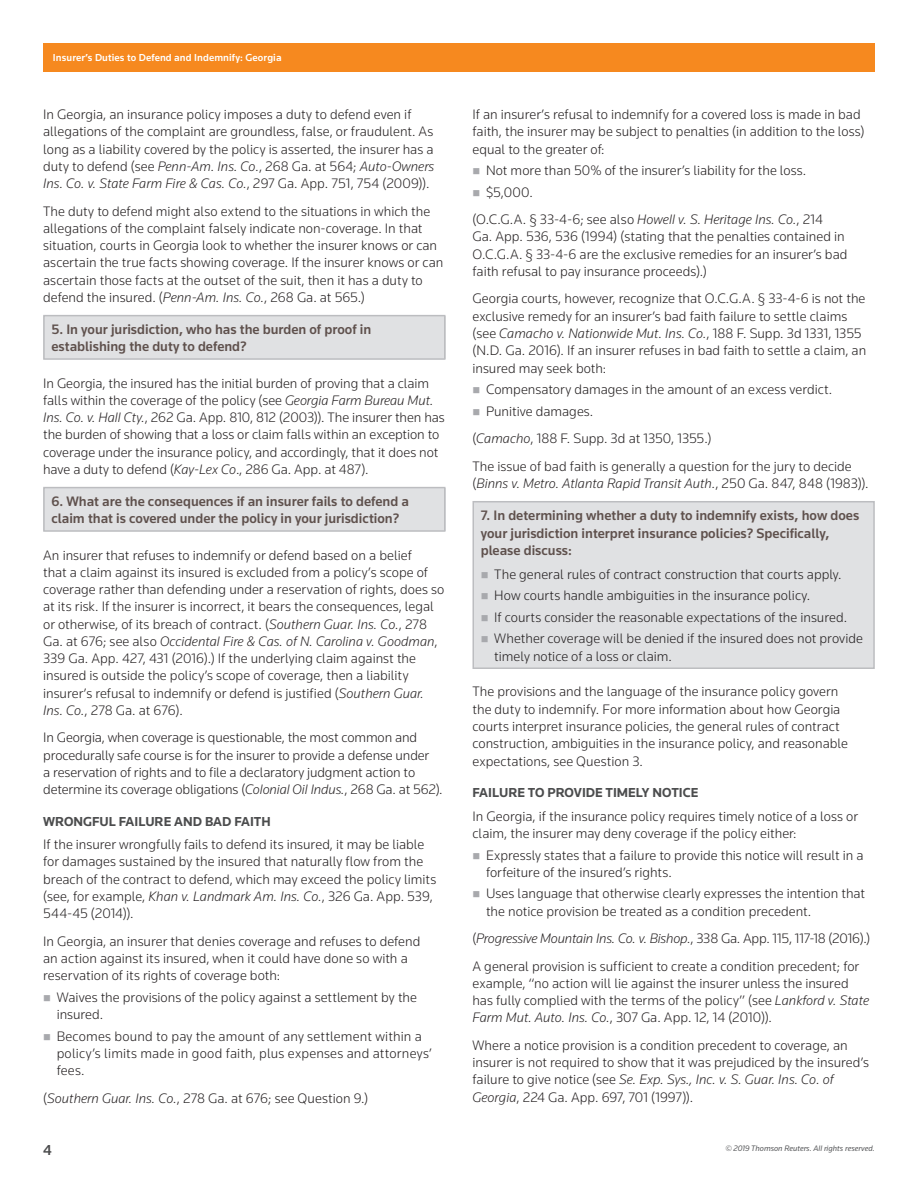
<style>
.page{position:relative;width:918px;height:1188px;background:#fff}
.page>*{position:absolute;margin:0;border:0;box-sizing:border-box;transform-origin:0 0}
.t1{font:500 15px "Knowledge";color:#4b4c4d}
.t2{font:300 14.25px/17.2px "Knowledge";color:#231f20}
.t3{font:500 14.25px/17.2px "Knowledge";color:#5f514d}
.t4{font:italic 300 14.25px "Knowledge";color:#231f20}
.t5{font:700 13.5px "Knowledge";color:#4b4c4d}
.t6{font:500 10.5px "Knowledge";letter-spacing:.01em;color:#fff}
.t7{font:italic 8.25px "Knowledge";color:#57585a}
.s1{font-style:italic}
.s2{font-style:normal}
</style>
<div class="page">
<div style="left:43px;top:43px;width:832px;height:29px;background:#f6891f"></div>
<div style="left:43px;top:316px;width:403px;height:43px;background:#e0e1e3"></div>
<div style="left:43px;top:315px;width:403px;height:45px;border:2px solid #bcbdc0"></div>
<div style="left:43px;top:488px;width:403px;height:43px;background:#e0e1e3"></div>
<div style="left:43px;top:487px;width:403px;height:45px;border:2px solid #bcbdc0"></div>
<div style="left:473px;top:502px;width:401px;height:166px;background:#e0e1e3"></div>
<div style="left:472px;top:501px;width:403px;height:168px;border:2px solid #bcbdc0"></div>
<p class="t6" style="left:53px;top:51px;width:230px">Insurer’s Duties to Defend and Indemnify: Georgia</p>
<p class="t2" style="left:43px;top:105px;width:393px">In Georgia, an insurance policy imposes a duty to defend even if allegations of the complaint are groundless, false, or fraudulent. As long as a liability covered by the policy is asserted, the insurer has a duty to defend (see <span class="s1">Penn-Am. Ins. Co.</span>, 268 Ga. at 564; <span class="s1">Auto-Owners Ins. Co. v. State Farm Fire &amp; Cas. Co.</span>, 297 Ga. App. 751, 754 (2009)).</p>
<p class="t2" style="left:43px;top:202px;width:402px">The duty to defend might also extend to the situations in which the allegations of the complaint falsely indicate non-coverage. In that situation, courts in Georgia look to whether the insurer knows or can ascertain the true facts showing coverage. If the insurer knows or can ascertain those facts at the outset of the suit, then it has a duty to defend the insured. (<span class="s1">Penn-Am. Ins. Co.</span>, 268 Ga. at 565.)</p>
<p class="t3" style="left:51px;top:321px;width:321px">5. In your jurisdiction, who has the burden of proof in establishing the duty to defend?</p>
<p class="t2" style="left:43px;top:374px;width:403px">In Georgia, the insured has the initial burden of proving that a claim falls within the coverage of the policy (see <span class="s1">Georgia Farm Bureau Mut.<br>Ins. Co. v. Hall Cty.</span>, 262 Ga. App. 810, 812 (2003)). The insurer then has the burden of showing that a loss or claim falls within an exception to coverage under the insurance policy, and accordingly, that it does not have a duty to defend (<span class="s1">Kay-Lex Co</span>., 286 Ga. App. at 487).</p>
<p class="t3" style="left:51px;top:493px;width:359px">6. What are the consequences if an insurer fails to defend a claim that is covered under the policy in your jurisdiction?</p>
<p class="t2" style="left:43px;top:546px;width:403px">An insurer that refuses to indemnify or defend based on a belief<br>that a claim against its insured is excluded from a policy’s scope of coverage rather than defending under a reservation of rights, does so at its risk. If the insurer is incorrect, it bears the consequences, legal or otherwise, of its breach of contract. (<span class="s1">Southern Guar. Ins. Co.</span>, 278<br>Ga. at 676; see also <span class="s1">Occidental Fire &amp; Cas. of N. Carolina v. Goodman</span>, 339 Ga. App. 427, 431 (2016).) If the underlying claim against the insured is outside the policy’s scope of coverage, then a liability insurer’s refusal to indemnify or defend is justified (<span class="s1">Southern Guar.<br>Ins. Co.</span>, 278 Ga. at 676).</p>
<p class="t2" style="left:43px;top:729px;width:401px">In Georgia, when coverage is questionable, the most common and procedurally safe course is for the insurer to provide a defense under<br>a reservation of rights and to file a declaratory judgment action to determine its coverage obligations (<span class="s1">Colonial Oil Indus.</span>, 268 Ga. at 562).</p>
<p class="t5" style="left:43px;top:813px;width:229px">WRONGFUL FAILURE AND BAD FAITH</p>
<p class="t2" style="left:43px;top:836px;width:395px">If the insurer wrongfully fails to defend its insured, it may be liable for damages sustained by the insured that naturally flow from the breach of the contract to defend, which may exceed the policy limits (see, for example, <span class="s1">Khan v. Landmark Am. Ins. Co.</span>, 326 Ga. App. 539, 544-45 (2014)).</p>
<p class="t2" style="left:43px;top:932px;width:379px">In Georgia, an insurer that denies coverage and refuses to defend an action against its insured, when it could have done so with a reservation of its rights of coverage both:</p>
<p class="t2" style="left:57px;top:988px;width:362px">Waives the provisions of the policy against a settlement by the insured.</p>
<p class="t2" style="left:57px;top:1027px;width:377px">Becomes bound to pay the amount of any settlement within a policy’s limits made in good faith, plus expenses and attorneys’ fees.</p>
<p class="t2" style="left:43px;top:1089px;width:327px">(<span class="s1">Southern Guar. Ins. Co.</span>, 278 Ga. at 676; see Question 9.)</p>
<p class="t2" style="left:473px;top:105px;width:393px">If an insurer’s refusal to indemnify for a covered loss is made in bad faith, the insurer may be subject to penalties (in addition to the loss) equal to the greater of:</p>
<p class="t2" style="left:486px;top:159px;width:322px;line-height:21.6px">Not more than 50% of the insurer’s liability for the loss. $5,000.</p>
<p class="t2" style="left:473px;top:211px;width:377px">(O.C.G.A. § 33-4-6; see also <span class="s1">Howell v. S. Heritage Ins. Co.</span>, 214<br>Ga. App. 536, 536 (1994) (stating that the penalties contained in O.C.G.A. § 33-4-6 are the exclusive remedies for an insurer’s bad faith refusal to pay insurance proceeds).)</p>
<p class="t2" style="left:473px;top:290px;width:395px">Georgia courts, however, recognize that O.C.G.A. § 33-4-6 is not the exclusive remedy for an insurer’s bad faith failure to settle claims (see <span class="s1">Camacho v. Nationwide Mut. Ins. Co.</span>, 188 F. Supp. 3d 1331, 1355 (N.D. Ga. 2016). If an insurer refuses in bad faith to settle a claim, an insured may seek both:</p>
<p class="t2" style="left:486px;top:378px;width:348px;line-height:21.6px">Compensatory damages in the amount of an excess verdict.<br>Punitive damages.</p>
<p class="t2" style="left:473px;top:424px;width:381px;line-height:27.5px">(<span class="s1">Camacho</span>, 188 F. Supp. 3d at 1350, 1355.)<br>The issue of bad faith is generally a question for the jury to decide</p>
<p class="t4" style="left:473px;top:474px;width:398px"><span class="s2">(</span>Binns v. Metro. Atlanta Rapid Transit Auth.<span class="s2">, 250 Ga. 847, 848 (1983)).</span></p>
<p class="t3" style="left:481px;top:507px;width:380px">7. In determining whether a duty to indemnify exists, how does your jurisdiction interpret insurance policies? Specifically, please discuss:</p>
<p class="t2" style="left:494px;top:563px;width:370px;line-height:21.6px">The general rules of contract construction that courts apply.<br>How courts handle ambiguities in the insurance policy.<br>If courts consider the reasonable expectations of the insured.<br>Whether coverage will be denied if the insured does not provide</p>
<p class="t2" style="left:494px;top:647px;width:179px">timely notice of a loss or claim.</p>
<p class="t2" style="left:472px;top:683px;width:377px">The provisions and the language of the insurance policy govern the duty to indemnify. For more information about how Georgia courts interpret insurance policies, the general rules of contract construction, ambiguities in the insurance policy, and reasonable expectations, see Question 3.</p>
<p class="t5" style="left:472px;top:785px;width:227px">FAILURE TO PROVIDE TIMELY NOTICE</p>
<p class="t2" style="left:472px;top:807px;width:387px">In Georgia, if the insurance policy requires timely notice of a loss or claim, the insurer may deny coverage if the policy either:</p>
<p class="t2" style="left:486px;top:846px;width:379px">Expressly states that a failure to provide this notice will result in a forfeiture of the insured’s rights.</p>
<p class="t2" style="left:486px;top:885px;width:381px">Uses language that otherwise clearly expresses the intention that the notice provision be treated as a condition precedent.</p>
<p class="t2" style="left:473px;top:924px;width:399px;line-height:27.5px">(<span class="s1">Progressive Mountain Ins. Co. v. Bishop.</span>, 338 Ga. App. 115, 117-18 (2016).)<br>A general provision is sufficient to create a condition precedent; for</p>
<p class="t2" style="left:473px;top:974px;width:398px">example, “no action will lie against the insurer unless the insured has fully complied with the terms of the policy” (see <span class="s1">Lankford v. State<br>Farm Mut. Auto. Ins. Co.</span>, 307 Ga. App. 12, 14 (2010)).</p>
<p class="t2" style="left:473px;top:1036px;width:398px">Where a notice provision is a condition precedent to coverage, an insurer is not required to show that it was prejudiced by the insured’s failure to give notice (see <span class="s1">Se. Exp. Sys., Inc. v. S. Guar. Ins. Co. of Georgia</span>, 224 Ga. App. 697, 701 (1997)).</p>
<p class="t1" style="left:43px;top:1141px;width:10px">4</p>
<p class="t7" style="left:725px;top:1143px;width:151px">© 2019 Thomson Reuters. All rights reserved.</p>
</div>
